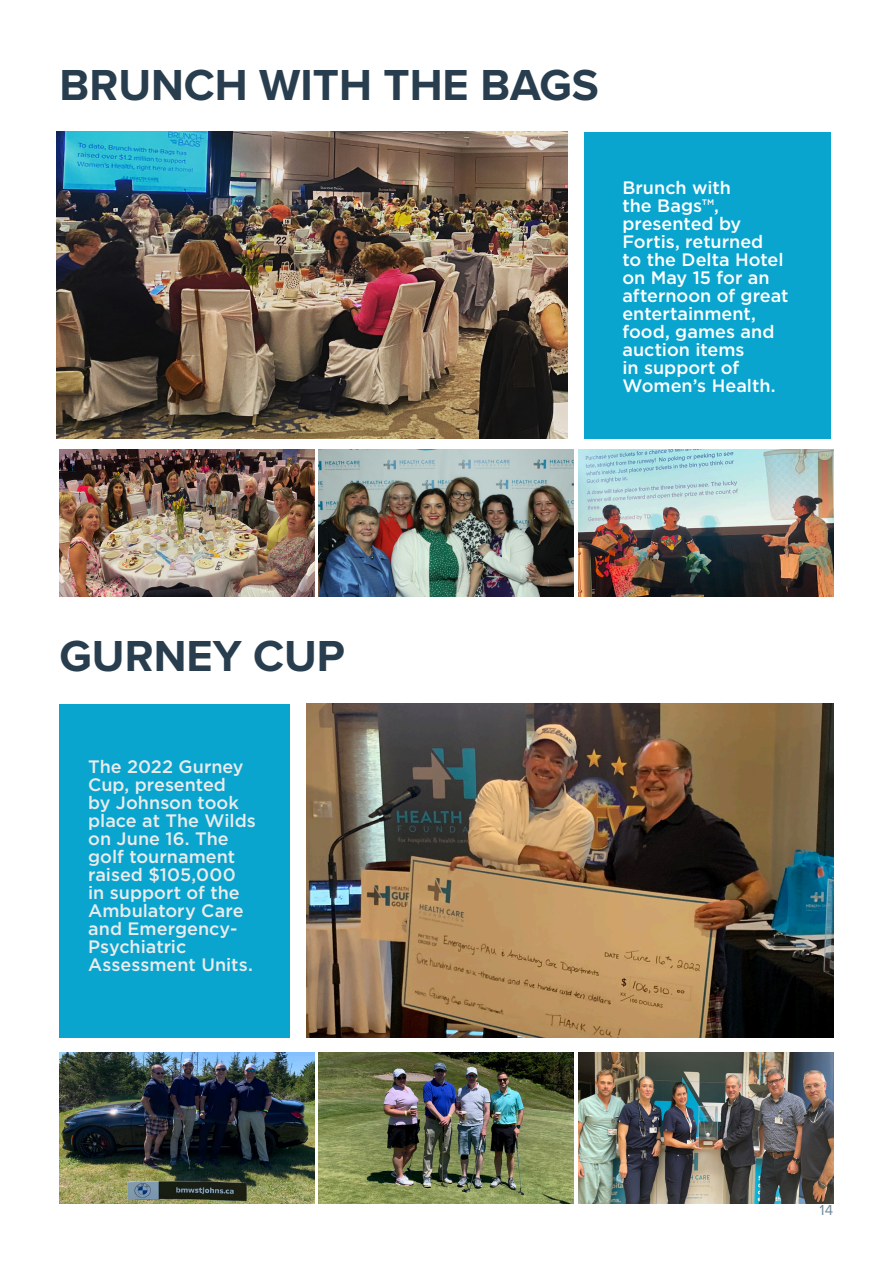
<style>
.page{position:relative;width:893px;height:1263px;background:#fff}
.page>*{position:absolute;margin:0;border:0;box-sizing:border-box;transform-origin:0 0}
._41_Rama_Gothic_C{font:700 45px "Proxima Nova";color:#283d4e}
._8_Source_Sans_Pro{font:500 18px/18px "Gotham";color:#ebebec}
._8_Source_Sans_Pro-2{font:500 18px/18px "Gotham";color:#fff}
.t1{font:15px "Proxima Nova";color:#758c99}
</style>
<div class="page">
<img style="left:57px;top:132px;width:510px;height:306px">
<div style="left:584px;top:132px;width:247px;height:306px;background:#09a5cf"></div>
<img style="left:306px;top:704px;width:527px;height:333px">
<div style="left:60px;top:704px;width:230px;height:333px;background:#09a5cf"></div>
<img style="left:578px;top:450px;width:255px;height:147px">
<img style="left:60px;top:450px;width:255px;height:147px">
<img style="left:319px;top:450px;width:255px;height:147px">
<img style="left:578px;top:1052px;width:255px;height:151px">
<img style="left:60px;top:1052px;width:255px;height:151px">
<img style="left:319px;top:1052px;width:255px;height:151px">
<p class="_41_Rama_Gothic_C" style="left:60px;top:52px;width:541px">BRUNCH WITH THE BAGS</p>
<p class="_8_Source_Sans_Pro-2" style="left:622px;top:179px;width:168px">Brunch with<br>the Bags™, presented by<br>Fortis, returned<br>to the Delta Hotel on May 15 for an afternoon of great entertainment, food, games and auction items<br>in support of<br>Women’s Health.</p>
<p class="_41_Rama_Gothic_C" style="left:60px;top:622px;width:287px">GURNEY CUP</p>
<p class="_8_Source_Sans_Pro" style="left:88px;top:757px;width:169px">The 2022 Gurney<br>Cup, presented<br>by Johnson took place at The Wilds on June 16. The golf tournament raised $105,000 in support of the<br>Ambulatory Care and Emergency-<br>Psychiatric<br>Assessment Units.</p>
<p class="t1" style="left:820px;top:1199px;width:15px">14</p>
</div>
